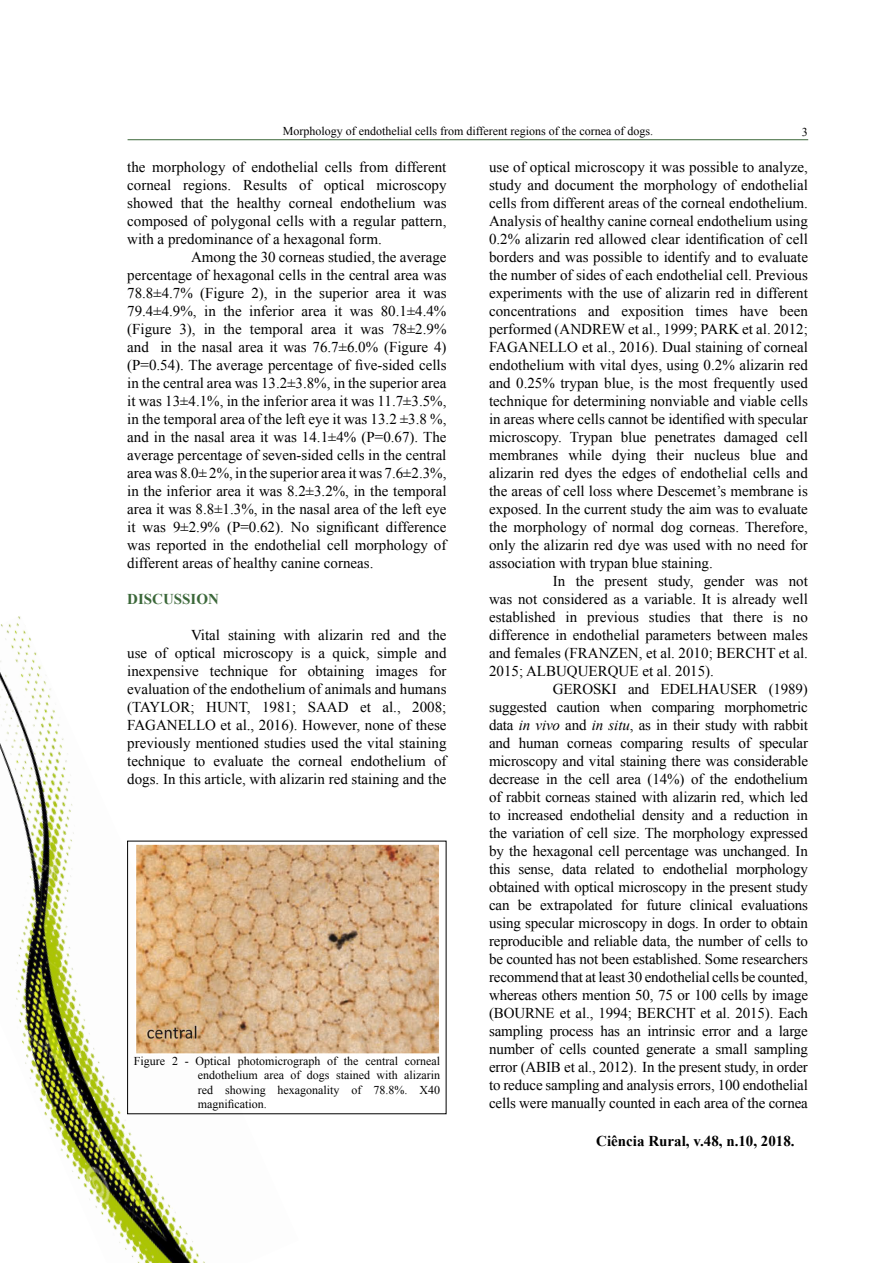
<style>
.page{position:relative;width:893px;height:1263px;background:#fff}
.page>*{position:absolute;margin:0;border:0;box-sizing:border-box;transform-origin:0 0}
.t1{font:15px/18px "Times New Roman";color:#000;text-align:justify}
.t2{font:700 15px "Times New Roman";color:#000}
.t3{font:700 15px "Times New Roman";color:#3c683a}
.t4{font:12px/14.4px "Times New Roman";color:#000;text-align:justify}
.s1{font-style:italic}
</style>
<div class="page">
<hr style="left:128px;top:139px;width:680px;height:1px;background:#3c683a">
<img style="left:0;top:616px;width:299px;height:647px">
<img style="left:135px;top:845px;width:304px;height:209px">
<p class="t4" style="left:283px;top:124px;width:372px">Morphology of endothelial cells from different regions of the cornea of dogs.</p>
<p class="t4" style="left:802px;top:124px;width:7px">3</p>
<p class="t1" style="left:127px;top:158px;width:321px">the morphology of endothelial cells from different</p>
<p class="t1" style="left:127px;top:176px;width:321px">corneal regions. Results of optical microscopy</p>
<p class="t1" style="left:127px;top:194px;width:321px">showed that the healthy corneal endothelium was</p>
<p class="t1" style="left:127px;top:212px;width:321px">composed of polygonal cells with a regular pattern,</p>
<p class="t1" style="left:127px;top:230px;width:256px">with a predominance of a hexagonal form.</p>
<p class="t1" style="left:191px;top:248px;width:257px">Among the 30 corneas studied, the average</p>
<p class="t1" style="left:127px;top:266px;width:321px">percentage of hexagonal cells in the central area was</p>
<p class="t1" style="left:127px;top:284px;width:321px">78.8±4.7% (Figure 2), in the superior area it was</p>
<p class="t1" style="left:127px;top:302px;width:321px">79.4±4.9%, in the inferior area it was 80.1±4.4%</p>
<p class="t1" style="left:127px;top:320px;width:321px">(Figure 3), in the temporal area it was 78±2.9%</p>
<p class="t1" style="left:127px;top:338px;width:321px">and in the nasal area it was 76.7±6.0% (Figure 4)</p>
<p class="t1" style="left:127px;top:356px;width:321px">(P=0.54). The average percentage of five-sided cells</p>
<p class="t1" style="left:127px;top:374px;width:321px">in the central area was 13.2±3.8%, in the superior area</p>
<p class="t1" style="left:127px;top:392px;width:321px">it was 13±4.1%, in the inferior area it was 11.7±3.5%,</p>
<p class="t1" style="left:127px;top:410px;width:321px">in the temporal area of the left eye it was 13.2 ±3.8 %,</p>
<p class="t1" style="left:127px;top:428px;width:321px">and in the nasal area it was 14.1±4% (P=0.67). The</p>
<p class="t1" style="left:127px;top:446px;width:321px">average percentage of seven-sided cells in the central</p>
<p class="t1" style="left:127px;top:464px;width:321px">area was 8.0± 2%, in the superior area it was 7.6±2.3%,</p>
<p class="t1" style="left:127px;top:482px;width:321px">in the inferior area it was 8.2±3.2%, in the temporal</p>
<p class="t1" style="left:127px;top:500px;width:321px">area it was 8.8±1.3%, in the nasal area of the left eye</p>
<p class="t1" style="left:127px;top:518px;width:321px">it was 9±2.9% (P=0.62). No significant difference</p>
<p class="t1" style="left:127px;top:536px;width:321px">was reported in the endothelial cell morphology of</p>
<p class="t1" style="left:127px;top:554px;width:248px">different areas of healthy canine corneas.</p>
<p class="t3" style="left:127px;top:589px;width:93px">DISCUSSION</p>
<p class="t1" style="left:127px;top:626px;width:321px;text-indent:64px">Vital staining with alizarin red and the use of optical microscopy is a quick, simple and inexpensive technique for obtaining images for evaluation of the endothelium of animals and humans (TAYLOR; HUNT, 1981; SAAD et al., 2008; FAGANELLO et al., 2016). However, none of these previously mentioned studies used the vital staining technique to evaluate the corneal endothelium of dogs. In this article, with alizarin red staining and the</p>
<p class="t4" style="left:198px;top:1054px;width:244px;text-indent:-64px">Figure 2 - Optical photomicrograph of the central corneal endothelium area of dogs stained with alizarin red showing hexagonality of 78.8%. X40 magnification.</p>
<p class="t1" style="left:489px;top:158px;width:320px">use of optical microscopy it was possible to analyze,</p>
<p class="t1" style="left:489px;top:176px;width:320px">study and document the morphology of endothelial</p>
<p class="t1" style="left:489px;top:194px;width:320px">cells from different areas of the corneal endothelium.</p>
<p class="t1" style="left:489px;top:212px;width:320px">Analysis of healthy canine corneal endothelium using</p>
<p class="t1" style="left:489px;top:230px;width:320px">0.2% alizarin red allowed clear identification of cell</p>
<p class="t1" style="left:489px;top:248px;width:320px">borders and was possible to identify and to evaluate</p>
<p class="t1" style="left:489px;top:266px;width:320px">the number of sides of each endothelial cell. Previous</p>
<p class="t1" style="left:489px;top:284px;width:320px">experiments with the use of alizarin red in different</p>
<p class="t1" style="left:489px;top:302px;width:320px">concentrations and exposition times have been</p>
<p class="t1" style="left:489px;top:320px;width:320px">performed (ANDREW et al., 1999; PARK et al. 2012;</p>
<p class="t1" style="left:489px;top:338px;width:320px">FAGANELLO et al., 2016). Dual staining of corneal</p>
<p class="t1" style="left:489px;top:356px;width:320px">endothelium with vital dyes, using 0.2% alizarin red</p>
<p class="t1" style="left:489px;top:374px;width:320px">and 0.25% trypan blue, is the most frequently used</p>
<p class="t1" style="left:489px;top:392px;width:320px">technique for determining nonviable and viable cells</p>
<p class="t1" style="left:489px;top:410px;width:320px">in areas where cells cannot be identified with specular</p>
<p class="t1" style="left:489px;top:428px;width:320px">microscopy. Trypan blue penetrates damaged cell</p>
<p class="t1" style="left:489px;top:446px;width:320px">membranes while dying their nucleus blue and</p>
<p class="t1" style="left:489px;top:464px;width:320px">alizarin red dyes the edges of endothelial cells and</p>
<p class="t1" style="left:489px;top:482px;width:320px">the areas of cell loss where Descemet’s membrane is</p>
<p class="t1" style="left:489px;top:500px;width:320px">exposed. In the current study the aim was to evaluate</p>
<p class="t1" style="left:489px;top:518px;width:320px">the morphology of normal dog corneas. Therefore,</p>
<p class="t1" style="left:489px;top:536px;width:320px">only the alizarin red dye was used with no need for</p>
<p class="t1" style="left:489px;top:554px;width:225px">association with trypan blue staining.</p>
<p class="t1" style="left:553px;top:572px;width:257px">In the present study, gender was not</p>
<p class="t1" style="left:489px;top:590px;width:320px">was not considered as a variable. It is already well</p>
<p class="t1" style="left:489px;top:608px;width:320px">established in previous studies that there is no</p>
<p class="t1" style="left:489px;top:626px;width:320px">difference in endothelial parameters between males</p>
<p class="t1" style="left:489px;top:644px;width:320px">and females (FRANZEN, et al. 2010; BERCHT et al.</p>
<p class="t1" style="left:489px;top:662px;width:226px">2015; ALBUQUERQUE et al. 2015).</p>
<p class="t1" style="left:553px;top:680px;width:257px">GEROSKI and EDELHAUSER (1989)</p>
<p class="t1" style="left:489px;top:698px;width:320px">suggested caution when comparing morphometric</p>
<p class="t1" style="left:489px;top:716px;width:320px">data <span class="s1">in vivo</span> and <span class="s1">in situ</span>, as in their study with rabbit</p>
<p class="t1" style="left:489px;top:734px;width:320px">and human corneas comparing results of specular</p>
<p class="t1" style="left:489px;top:752px;width:320px">microscopy and vital staining there was considerable</p>
<p class="t1" style="left:489px;top:770px;width:320px">decrease in the cell area (14%) of the endothelium</p>
<p class="t1" style="left:489px;top:788px;width:320px">of rabbit corneas stained with alizarin red, which led</p>
<p class="t1" style="left:489px;top:806px;width:320px">to increased endothelial density and a reduction in</p>
<p class="t1" style="left:489px;top:824px;width:320px">the variation of cell size. The morphology expressed</p>
<p class="t1" style="left:489px;top:842px;width:320px">by the hexagonal cell percentage was unchanged. In</p>
<p class="t1" style="left:489px;top:860px;width:320px">this sense, data related to endothelial morphology</p>
<p class="t1" style="left:489px;top:878px;width:320px">obtained with optical microscopy in the present study</p>
<p class="t1" style="left:489px;top:896px;width:320px">can be extrapolated for future clinical evaluations</p>
<p class="t1" style="left:489px;top:914px;width:320px">using specular microscopy in dogs. In order to obtain</p>
<p class="t1" style="left:489px;top:932px;width:320px">reproducible and reliable data, the number of cells to</p>
<p class="t1" style="left:489px;top:950px;width:320px">be counted has not been established. Some researchers</p>
<p class="t1" style="left:489px;top:968px;width:320px">recommend that at least 30 endothelial cells be counted,</p>
<p class="t1" style="left:489px;top:986px;width:320px">whereas others mention 50, 75 or 100 cells by image</p>
<p class="t1" style="left:489px;top:1004px;width:320px">(BOURNE et al., 1994; BERCHT et al. 2015). Each</p>
<p class="t1" style="left:489px;top:1022px;width:320px">sampling process has an intrinsic error and a large</p>
<p class="t1" style="left:489px;top:1040px;width:320px">number of cells counted generate a small sampling</p>
<p class="t1" style="left:489px;top:1058px;width:320px">error (ABIB et al., 2012). In the present study, in order</p>
<p class="t1" style="left:489px;top:1076px;width:320px">to reduce sampling and analysis errors, 100 endothelial</p>
<p class="t1" style="left:489px;top:1094px;width:320px">cells were manually counted in each area of the cornea</p>
<p class="t2" style="left:596px;top:1130px;width:200px">Ciência Rural, v.48, n.10, 2018.</p>
</div>
